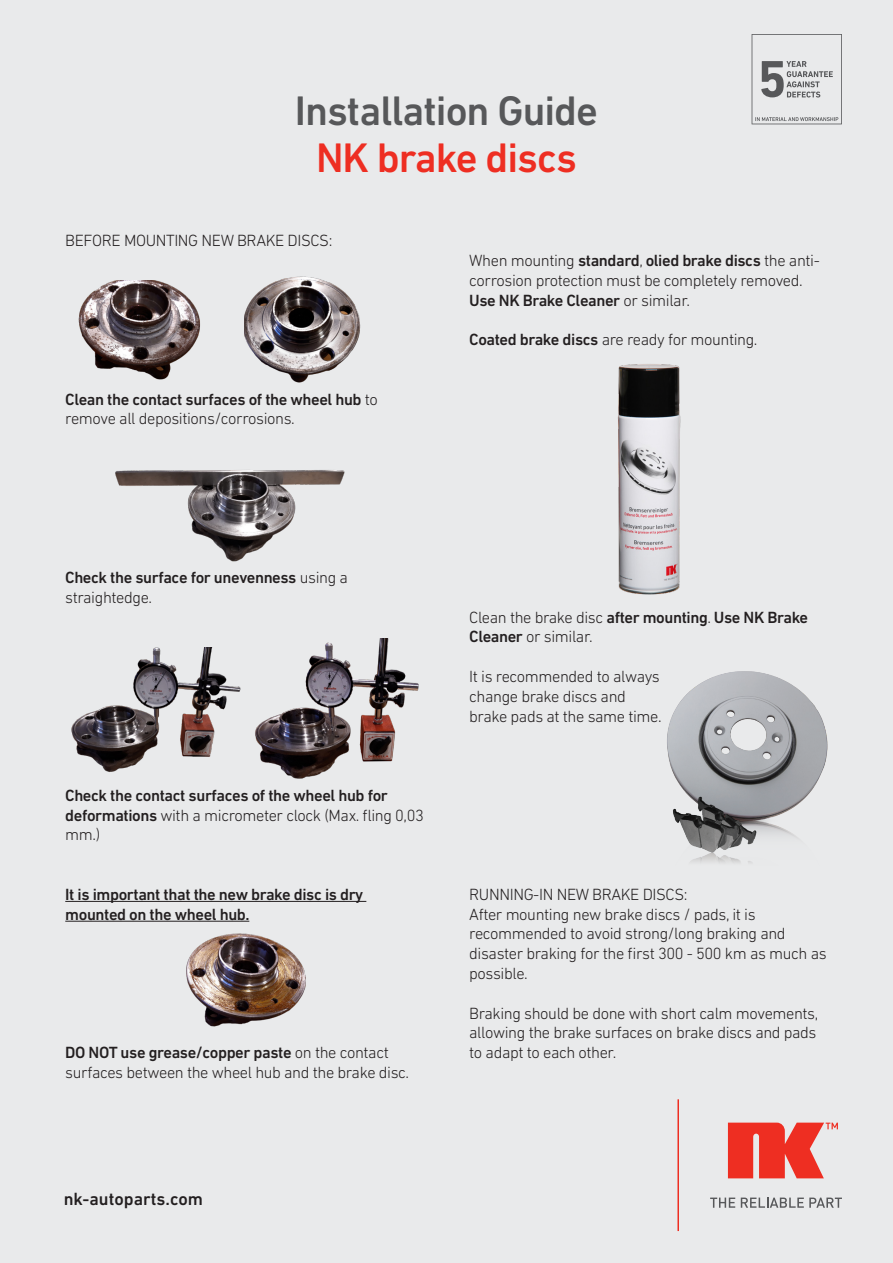
<style>
.page{position:relative;width:893px;height:1263px;background:#e9eaeb}
.page>*{position:absolute;margin:0;border:0;box-sizing:border-box;transform-origin:0 0}
.t1{font:500 42px "DIN Next LT Pro";letter-spacing:-.025em;color:#57585a}
.t2{font:500 42px "DIN Next LT Pro";letter-spacing:-.025em;color:#ee2e22}
.t3{font:500 18px "DIN Next LT Pro";color:#231f20}
.t4{font:300 16.5px/19.8px "DIN Next LT Pro";letter-spacing:-.025em;color:#231f20}
.t5{font:500 16.5px/19.8px "DIN Next LT Pro";letter-spacing:-.025em;color:#231f20}
.s1{font-weight:300}
.s2{font-weight:500}
</style>
<div class="page">
<svg style="left:752px;top:34px;width:90px;height:90px"></svg>
<svg style="left:728px;top:1122px;width:110px;height:56px"></svg>
<svg style="left:710px;top:1197px;width:25px;height:11px"></svg>
<svg style="left:741px;top:1197px;width:101px;height:11px"></svg>
<hr style="left:677px;top:1099px;width:2px;height:132px;background:#ee2e22">
<hr style="left:65px;top:901px;width:301px;height:1px;background:#231f20">
<hr style="left:65px;top:921px;width:184px;height:1px;background:#231f20">
<img style="left:115px;top:470px;width:230px;height:92px">
<img style="left:78px;top:281px;width:122px;height:99px">
<img style="left:244px;top:276px;width:117px;height:107px">
<img style="left:71px;top:648px;width:170px;height:124px">
<img style="left:255px;top:638px;width:164px;height:141px">
<img style="left:618px;top:364px;width:63px;height:231px">
<img style="left:186px;top:933px;width:120px;height:94px">
<img style="left:667px;top:671px;width:161px;height:192px">
<p class="t1" style="left:295px;top:86px;width:305px">Installation Guide</p>
<p class="t2" style="left:316px;top:133px;width:262px">NK brake discs</p>
<p class="t4" style="left:65px;top:231px;width:269px">BEFORE MOUNTING NEW BRAKE DISCS:</p>
<p class="t5" style="left:65px;top:389px;width:314px">Clean the contact surfaces of the wheel hub <span class="s1">to remove all depositions/corrosions.</span></p>
<p class="t4" style="left:469px;top:250px;width:352px">When mounting <span class="s2">standard</span>, <span class="s2">olied brake discs</span> the anti&shy;corrosion protection must be completely removed.<br><span class="s2">Use NK Brake Cleaner</span> or similar.</p>
<p class="t4" style="left:469px;top:330px;width:290px"><span class="s2">Coated brake discs</span> are ready for mounting.</p>
<p class="t5" style="left:65px;top:567px;width:284px">Check the surface for unevenness <span class="s1">using a straightedge.</span></p>
<p class="t5" style="left:65px;top:785px;width:360px">Check the contact surfaces of the wheel hub for deformations <span class="s1">with a micrometer clock (Max. fling 0,03 mm.)</span></p>
<p class="t5" style="left:65px;top:884px;width:299px">It is important that the new brake disc is dry mounted on the wheel hub.</p>
<p class="t4" style="left:65px;top:1042px;width:345px"><span class="s2">DO NOT use grease/copper paste</span> on the contact surfaces between the wheel hub and the brake disc.</p>
<p class="t3" style="left:64px;top:1189px;width:141px">nk-autoparts.com</p>
<p class="t5" style="left:469px;top:607px;width:340px"><span class="s1">Clean the brake disc</span> after mounting<span class="s1">.</span> Use NK Brake<br>Cleaner <span class="s1">or similar.</span></p>
<p class="t4" style="left:469px;top:666px;width:192px">It is recommended to always</p>
<p class="t4" style="left:469px;top:686px;width:158px">change brake discs and</p>
<p class="t4" style="left:469px;top:706px;width:194px">brake pads at the same time.</p>
<p class="t4" style="left:469px;top:884px;width:220px">RUNNING-IN NEW BRAKE DISCS:</p>
<p class="t4" style="left:469px;top:904px;width:359px">After mounting new brake discs / pads, it is recommended to avoid strong/long braking and disaster braking for the first 300 - 500 km as much as possible.</p>
<p class="t4" style="left:469px;top:1003px;width:351px;text-align:justify">Braking should be done with short calm movements, allowing the brake surfaces on brake discs and pads to adapt to each other.</p>
</div>
